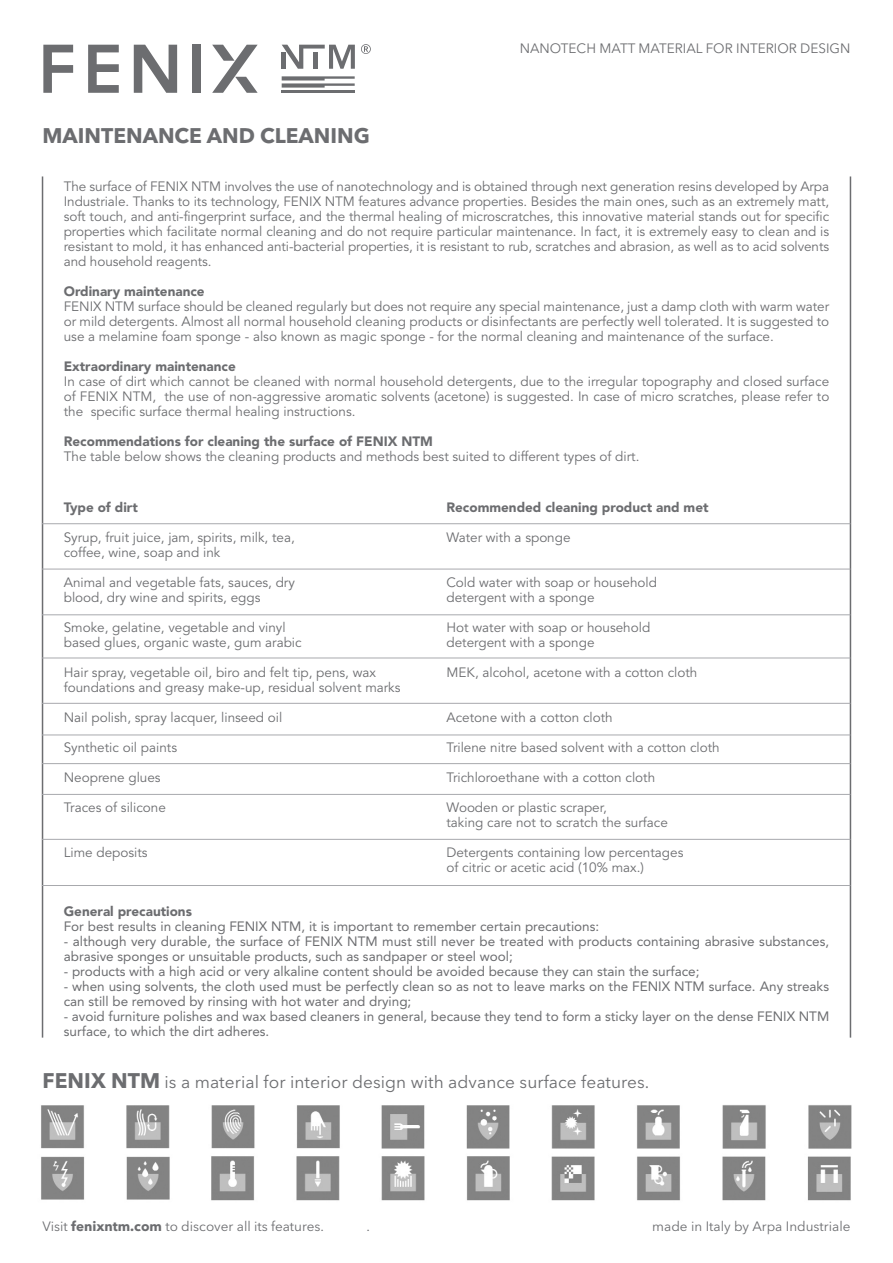
<style>
.page{position:relative;width:893px;height:1263px;background:#fff}
.page>*{position:absolute;margin:0;border:0;box-sizing:border-box;transform-origin:0 0}
.t1{font:700 21px "Avenir Next LT Pro";color:#6c6d70}
.t2{font:17.25px "Avenir Next LT Pro";letter-spacing:.005em;color:#6c6d70}
.t3{font:13.5px/15px "Avenir";color:#6c6d70}
.t4{font:13.5px/15px "Avenir";color:#6c6d70}
.t5{font:900 13.5px "Avenir";color:#6c6d70}
.t6{font:13.5px "Avenir Next LT Pro";color:#6c6d70}
.s1{font-weight:700;font-size:21px}
.s2{font-weight:700}
</style>
<div class="page">
<svg style="left:361px;top:44px;width:10px;height:10px"></svg>
<svg style="left:282px;top:45px;width:73px;height:24px"></svg>
<hr style="left:313px;top:52px;width:4px;height:17px;background:#6c6d70">
<hr style="left:282px;top:52px;width:4px;height:17px;background:#6c6d70">
<svg style="left:43px;top:45px;width:30px;height:48px"></svg>
<svg style="left:88px;top:45px;width:31px;height:48px"></svg>
<div style="left:192px;top:45px;width:9px;height:48px;background:#6c6d70"></div>
<svg style="left:212px;top:45px;width:46px;height:48px"></svg>
<svg style="left:134px;top:45px;width:43px;height:48px"></svg>
<svg style="left:282px;top:76px;width:73px;height:12px"></svg>
<hr style="left:282px;top:91px;width:73px;height:2px;background:#6c6d70">
<img style="left:41px;top:1105px;width:299px;height:44px">
<img style="left:381px;top:1105px;width:299px;height:44px">
<img style="left:722px;top:1105px;width:130px;height:44px">
<img style="left:41px;top:1156px;width:129px;height:44px">
<img style="left:211px;top:1156px;width:299px;height:45px">
<img style="left:551px;top:1156px;width:300px;height:45px">
<hr style="left:42px;top:176px;width:1px;height:861px;background:#6c6d70">
<hr style="left:850px;top:176px;width:1px;height:861px;background:#6c6d70">
<hr style="left:42px;top:523px;width:808px;height:1px;background:#a8a9ad">
<hr style="left:42px;top:569px;width:808px;height:1px;background:#a8a9ad">
<hr style="left:42px;top:614px;width:808px;height:1px;background:#a8a9ad">
<hr style="left:42px;top:657px;width:808px;height:1px;background:#a8a9ad">
<hr style="left:42px;top:703px;width:808px;height:1px;background:#a8a9ad">
<hr style="left:42px;top:734px;width:808px;height:1px;background:#a8a9ad">
<hr style="left:42px;top:763px;width:808px;height:1px;background:#a8a9ad">
<hr style="left:42px;top:794px;width:808px;height:1px;background:#a8a9ad">
<hr style="left:42px;top:839px;width:808px;height:1px;background:#a8a9ad">
<hr style="left:42px;top:885px;width:808px;height:1px;background:#a8a9ad">
<h1 class="t1" style="left:43px;top:124px;width:329px">MAINTENANCE AND CLEANING</h1>
<p class="t6" style="left:520px;top:43px;width:332px">NANOTECH MATT MATERIAL FOR INTERIOR DESIGN</p>
<p class="t3" style="left:64px;top:180px;width:767px;text-align:justify">The surface of FENIX NTM involves the use of nanotechnology and is obtained through next generation resins developed by Arpa Industriale. Thanks to its technology, FENIX NTM features advance properties. Besides the main ones, such as an extremely matt, soft touch, and anti-fingerprint surface, and the thermal healing of microscratches, this innovative material stands out for specific properties which facilitate normal cleaning and do not require particular maintenance. In fact, it is extremely easy to clean and is resistant to mold, it has enhanced anti-bacterial properties, it is resistant to rub, scratches and abrasion, as well as to acid solvents and household reagents.</p>
<p class="t5" style="left:64px;top:286px;width:142px">Ordinary maintenance</p>
<p class="t3" style="left:64px;top:300px;width:767px;text-align:justify">FENIX NTM surface should be cleaned regularly but does not require any special maintenance, just a damp cloth with warm water or mild detergents. Almost all normal household cleaning products or disinfectants are perfectly well tolerated. It is suggested to use a melamine foam sponge - also known as magic sponge - for the normal cleaning and maintenance of the surface.</p>
<p class="t5" style="left:64px;top:361px;width:174px">Extraordinary maintenance</p>
<p class="t3" style="left:64px;top:375px;width:767px;text-align:justify">In case of dirt which cannot be cleaned with normal household detergents, due to the irregular topography and closed surface of FENIX NTM, the use of non-aggressive aromatic solvents (acetone) is suggested. In case of micro scratches, please refer to the specific surface thermal healing instructions.</p>
<p class="t5" style="left:64px;top:436px;width:371px">Recommendations for cleaning the surface of FENIX NTM</p>
<p class="t3" style="left:64px;top:450px;width:577px">The table below shows the cleaning products and methods best suited to different types of dirt.</p>
<p class="t5" style="left:64px;top:502px;width:76px">Type of dirt</p>
<p class="t3" style="left:64px;top:531px;width:233px">Syrup, fruit juice, jam, spirits, milk, tea, coffee, wine, soap and ink</p>
<p class="t3" style="left:64px;top:576px;width:233px">Animal and vegetable fats, sauces, dry blood, dry wine and spirits, eggs</p>
<p class="t3" style="left:64px;top:621px;width:239px">Smoke, gelatine, vegetable and vinyl based glues, organic waste, gum arabic</p>
<p class="t3" style="left:64px;top:666px;width:338px">Hair spray, vegetable oil, biro and felt tip, pens, wax foundations and greasy make-up, residual solvent marks</p>
<p class="t3" style="left:64px;top:711px;width:220px">Nail polish, spray lacquer, linseed oil</p>
<p class="t3" style="left:64px;top:741px;width:115px">Synthetic oil paints</p>
<p class="t3" style="left:64px;top:771px;width:98px">Neoprene glues</p>
<p class="t3" style="left:64px;top:801px;width:104px">Traces of silicone</p>
<p class="t3" style="left:64px;top:846px;width:85px">Lime deposits</p>
<p class="t5" style="left:446px;top:502px;width:264px">Recommended cleaning product and met</p>
<p class="t3" style="left:446px;top:531px;width:126px">Water with a sponge</p>
<p class="t3" style="left:446px;top:576px;width:212px">Cold water with soap or household detergent with a sponge</p>
<p class="t3" style="left:446px;top:621px;width:205px">Hot water with soap or household detergent with a sponge</p>
<p class="t3" style="left:446px;top:666px;width:252px">MEK, alcohol, acetone with a cotton cloth</p>
<p class="t3" style="left:446px;top:711px;width:168px">Acetone with a cotton cloth</p>
<p class="t3" style="left:446px;top:741px;width:275px">Trilene nitre based solvent with a cotton cloth</p>
<p class="t3" style="left:446px;top:771px;width:210px">Trichloroethane with a cotton cloth</p>
<p class="t3" style="left:446px;top:801px;width:223px">Wooden or plastic scraper,<br>taking care not to scratch the surface</p>
<p class="t3" style="left:446px;top:846px;width:238px">Detergents containing low percentages of citric or acetic acid (10% max.)</p>
<p class="t5" style="left:64px;top:906px;width:130px">General precautions</p>
<p class="t4" style="left:64px;top:920px;width:537px">For best results in cleaning FENIX NTM, it is important to remember certain precautions:</p>
<p class="t4" style="left:64px;top:935px;width:767px">- although very durable, the surface of FENIX NTM must still never be treated with products containing abrasive substances, abrasive sponges or unsuitable products, such as sandpaper or steel wool;</p>
<p class="t4" style="left:64px;top:965px;width:637px">- products with a high acid or very alkaline content should be avoided because they can stain the surface;</p>
<p class="t4" style="left:64px;top:980px;width:767px">- when using solvents, the cloth used must be perfectly clean so as not to leave marks on the FENIX NTM surface. Any streaks can still be removed by rinsing with hot water and drying;</p>
<p class="t4" style="left:64px;top:1010px;width:767px">- avoid furniture polishes and wax based cleaners in general, because they tend to form a sticky layer on the dense FENIX NTM surface, to which the dirt adheres.</p>
<p class="t2" style="left:43px;top:1074px;width:608px"><span class="s1">FENIX NTM</span> is a material for interior design with advance surface features.</p>
<p class="t6" style="left:43px;top:1220px;width:283px">Visit <span class="s2">fenixntm.com</span> to discover all its features.</p>
<p class="t6" style="left:367px;top:1220px;width:5px">.</p>
<p class="t6" style="left:652px;top:1220px;width:200px">made in Italy by Arpa Industriale</p>
</div>
